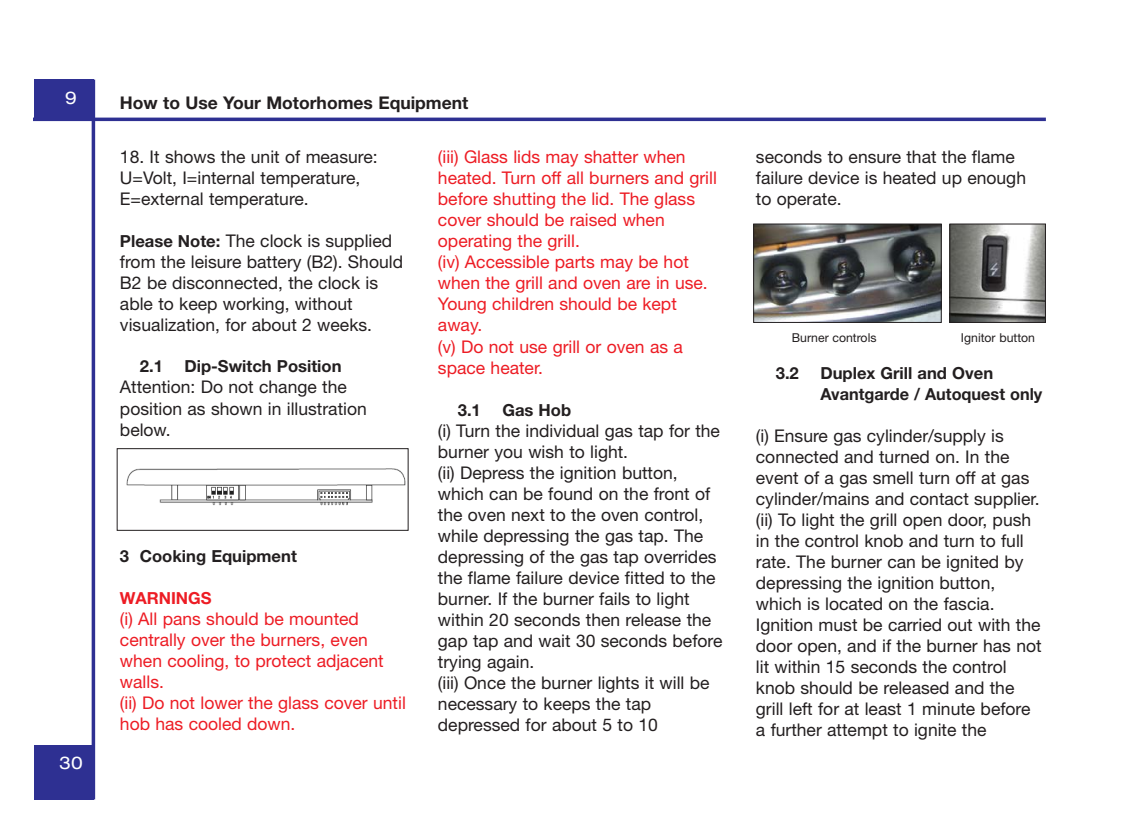
<style>
.page{position:relative;width:1141px;height:834px;background:#fff}
.page>*{position:absolute;margin:0;border:0;box-sizing:border-box;transform-origin:0 0}
.t1{font:17.5px/21px "Helvetica Neue";color:#231f20}
.t2{font:17.5px/21px "Helvetica Neue";color:#ed1c24}
.t3{font:700 17.5px "Helvetica Neue";color:#231f20}
.t4{font:expanded 17.5px "Helvetica Neue";color:#fff}
.t5{font:700 16.62px/20.7px "Helvetica Neue";color:#231f20}
.t6{font:700 16.62px "Helvetica Neue";color:#ed1c24}
.t7{font:12.25px "Helvetica Neue";color:#231f20}
.s1{font-weight:700;font-size:16.62px}
</style>
<div class="page">
<div style="left:34px;top:80px;width:59px;height:39px;background:#2e3092"></div>
<hr style="left:92px;top:80px;width:3px;height:719px;background:#2e3092">
<div style="left:34px;top:744px;width:59px;height:55px;background:#2e3092"></div>
<svg style="left:34px;top:117px;width:1012px;height:4px;fill:#2e3092"></svg>
<img style="left:126px;top:468px;width:280px;height:38px">
<div style="left:117px;top:448px;width:292px;height:82px;border:1px solid #231f20"></div>
<img style="left:755px;top:225px;width:185px;height:96px">
<div style="left:753px;top:223px;width:189px;height:100px;border:1px solid #231f20"></div>
<img style="left:951px;top:225px;width:93px;height:96px">
<div style="left:949px;top:223px;width:97px;height:100px;border:1px solid #231f20"></div>
<p class="t4" style="left:65px;top:91px;width:13px">9</p>
<p class="t3" style="left:120px;top:96px;width:350px">How to Use Your Motorhomes Equipment</p>
<p class="t4" style="left:59px;top:756px;width:25px">30</p>
<p class="t1" style="left:120px;top:148px;width:259px">18. It shows the unit of measure:<br>U=Volt, I=internal temperature,<br>E=external temperature.</p>
<p class="t1" style="left:120px;top:232px;width:285px"><span class="s1">Please Note:</span> The clock is supplied from the leisure battery (B2). Should B2 be disconnected, the clock is able to keep working, without visualization, for about 2 weeks.</p>
<p class="t5" style="left:140px;top:357px;width:25px">2.1</p>
<p class="t5" style="left:184px;top:357px;width:159px">Dip-Switch Position</p>
<p class="t1" style="left:120px;top:378px;width:248px">Attention: Do not change the position as shown in illustration below.</p>
<p class="t5" style="left:120px;top:546px;width:178px">3 Cooking Equipment</p>
<p class="t6" style="left:120px;top:591px;width:93px">WARNINGS</p>
<p class="t2" style="left:120px;top:609px;width:287px">(i) All pans should be mounted centrally over the burners, even when cooling, to protect adjacent walls.<br>(ii) Do not lower the glass cover until hob has cooled down.</p>
<p class="t2" style="left:438px;top:148px;width:281px">(iii) Glass lids may shatter when heated. Turn off all burners and grill before shutting the lid. The glass cover should be raised when operating the grill.<br>(iv) Accessible parts may be hot when the grill and oven are in use.<br>Young children should be kept away.<br>(v) Do not use grill or oven as a space heater.</p>
<p class="t5" style="left:458px;top:401px;width:25px">3.1</p>
<p class="t5" style="left:502px;top:401px;width:70px">Gas Hob</p>
<p class="t1" style="left:438px;top:421px;width:286px">(i) Turn the individual gas tap for the burner you wish to light.<br>(ii) Depress the ignition button, which can be found on the front of the oven next to the oven control, while depressing the gas tap. The depressing of the gas tap overrides the flame failure device fitted to the burner. If the burner fails to light within 20 seconds then release the gap tap and wait 30 seconds before trying again.<br>(iii) Once the burner lights it will be necessary to keeps the tap depressed for about 5 to 10</p>
<p class="t1" style="left:756px;top:148px;width:272px">seconds to ensure that the flame failure device is heated up enough to operate.</p>
<p class="t7" style="left:792px;top:333px;width:86px">Burner controls</p>
<p class="t7" style="left:961px;top:333px;width:76px">Ignitor button</p>
<p class="t5" style="left:776px;top:364px;width:25px">3.2</p>
<p class="t5" style="left:820px;top:364px;width:223px">Duplex Grill and Oven<br>Avantgarde / Autoquest only</p>
<p class="t1" style="left:756px;top:426px;width:287px">(i) Ensure gas cylinder/supply is connected and turned on. In the event of a gas smell turn off at gas cylinder/mains and contact supplier. (ii) To light the grill open door, push in the control knob and turn to full rate. The burner can be ignited by depressing the ignition button, which is located on the fascia.<br>Ignition must be carried out with the door open, and if the burner has not lit within 15 seconds the control knob should be released and the grill left for at least 1 minute before a further attempt to ignite the</p>
</div>
